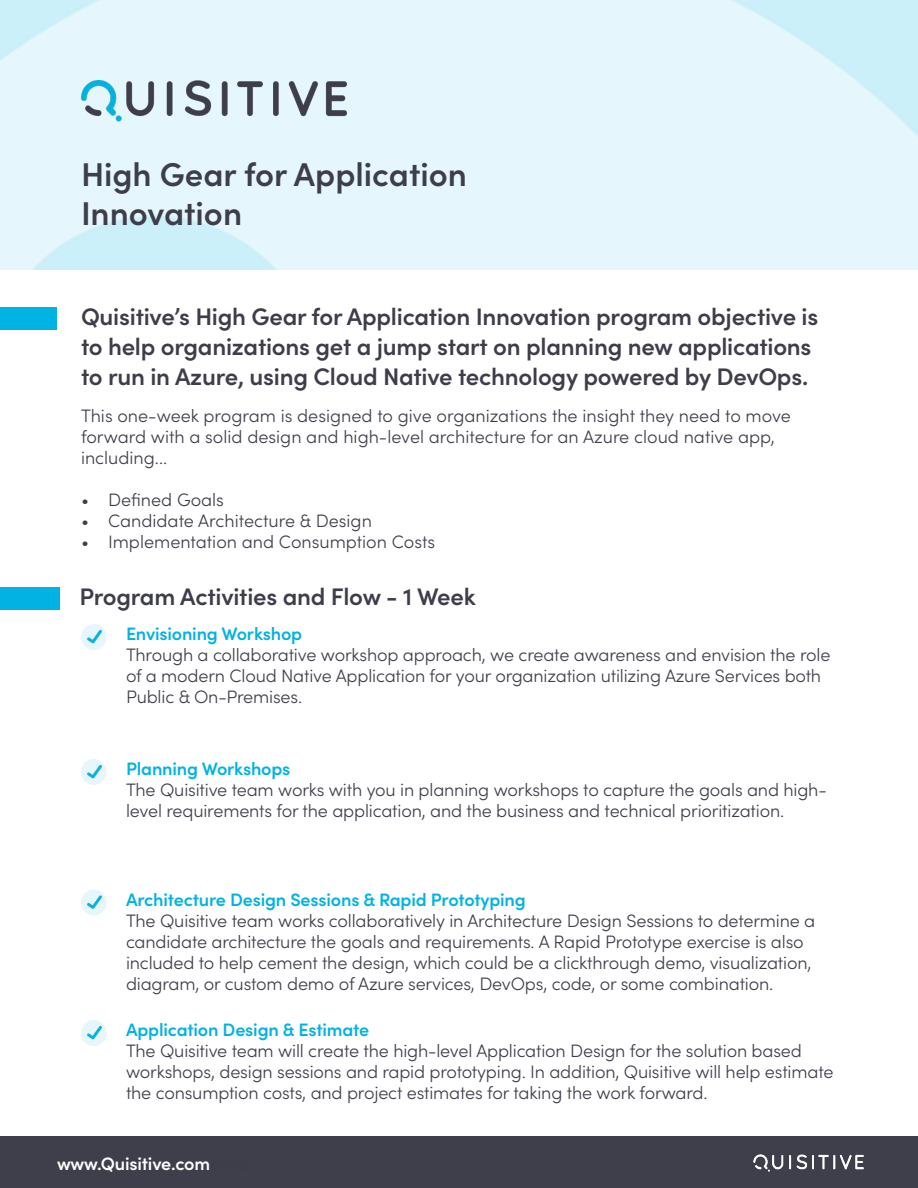
<style>
.page{position:relative;width:918px;height:1188px;background:#fff}
.page>*{position:absolute;margin:0;border:0;box-sizing:border-box;transform-origin:0 0}
.t1{font:600 33px/39.6px "Sofia Pro";color:#3e3e4b}
.t2{font:600 24px/30px "Sofia Pro";letter-spacing:-.01em;color:#3e3e4b}
.t3{font:300 18px/21px "Sofia Pro";letter-spacing:-.01em;color:#3e3e4b}
.t4{font:600 18px "Sofia Pro";letter-spacing:-.01em;color:#00b3e2}
.t5{font:600 18px "Sofia Pro";letter-spacing:-.01em;color:#fff}
.s1{color:#3e3e4b}
</style>
<div class="page">
<img style="left:0;top:0;width:918px;height:270px">
<img style="left:81px;top:80px;width:265px;height:43px">
<div style="left:0;top:1137px;width:918px;height:51px;background:#3f3e4b"></div>
<img style="left:754px;top:1154px;width:110px;height:18px">
<div style="left:0;top:587px;width:60px;height:23px;background:#00b3e2"></div>
<div style="left:81px;top:624px;width:25px;height:26px;background:#e7f6fa;border-radius:50%"></div>
<svg style="left:87px;top:627px;width:18px;height:17px"></svg>
<div style="left:81px;top:759px;width:25px;height:26px;background:#e7f6fa;border-radius:50%"></div>
<svg style="left:87px;top:762px;width:18px;height:17px"></svg>
<div style="left:81px;top:889px;width:25px;height:26px;background:#e7f6fa;border-radius:50%"></div>
<svg style="left:84px;top:893px;width:21px;height:18px"></svg>
<div style="left:81px;top:1020px;width:25px;height:26px;background:#e7f6fa;border-radius:50%"></div>
<svg style="left:87px;top:1023px;width:18px;height:17px"></svg>
<div style="left:0;top:308px;width:57px;height:22px;background:#00b3e2"></div>
<h1 class="t1" style="left:81px;top:152px;width:388px">High Gear for Application<br>Innovation</h1>
<h2 class="t2" style="left:81px;top:300px;width:739px">Quisitive’s High Gear for Application Innovation program objective is to help organizations get a jump start on planning new applications to run in Azure, using Cloud Native technology powered by DevOps.</h2>
<p class="t3" style="left:81px;top:404px;width:711px">This one-week program is designed to give organizations the insight they need to move forward with a solid design and high-level architecture for an Azure cloud native app, including...</p>
<p class="t3" style="left:81px;top:488px;width:145px">• Defined Goals</p>
<p class="t3" style="left:81px;top:509px;width:292px">• Candidate Architecture &amp; Design</p>
<p class="t3" style="left:81px;top:531px;width:356px">• Implementation and Consumption Costs</p>
<h2 class="t2" style="left:79px;top:580px;width:398px">Program Activities and Flow - 1 Week</h2>
<p class="t4" style="left:126px;top:620px;width:178px">Envisioning Workshop</p>
<p class="t3" style="left:126px;top:643px;width:706px">Through a collaborative workshop approach, we create awareness and envision the role of a modern Cloud Native Application for your organization utilizing Azure Services both<br>Public &amp; On-Premises.</p>
<p class="t4" style="left:126px;top:755px;width:166px">Planning Workshops</p>
<p class="t3" style="left:126px;top:778px;width:702px">The Quisitive team works with you in planning workshops to capture the goals and high&shy;level requirements for the application, and the business and technical prioritization.</p>
<p class="t4" style="left:126px;top:886px;width:401px">Architecture Design Sessions &amp; Rapid Prototyping</p>
<p class="t3" style="left:126px;top:909px;width:691px">The Quisitive team works collaboratively in Architecture Design Sessions to determine a candidate architecture the goals and requirements. A Rapid Prototype exercise is also included to help cement the design, which could be a clickthrough demo, visualization, diagram, or custom demo of Azure services, DevOps, code, or some combination.</p>
<p class="t4" style="left:126px;top:1016px;width:245px">Application Design &amp; Estimate</p>
<p class="t3" style="left:126px;top:1039px;width:709px">The Quisitive team will create the high-level Application Design for the solution based workshops, design sessions and rapid prototyping. In addition, Quisitive will help estimate the consumption costs, and project estimates for taking the work forward.</p>
<p class="t5" style="left:57px;top:1150px;width:193px">www.Quisitive.com<span class="s1">data</span></p>
</div>
